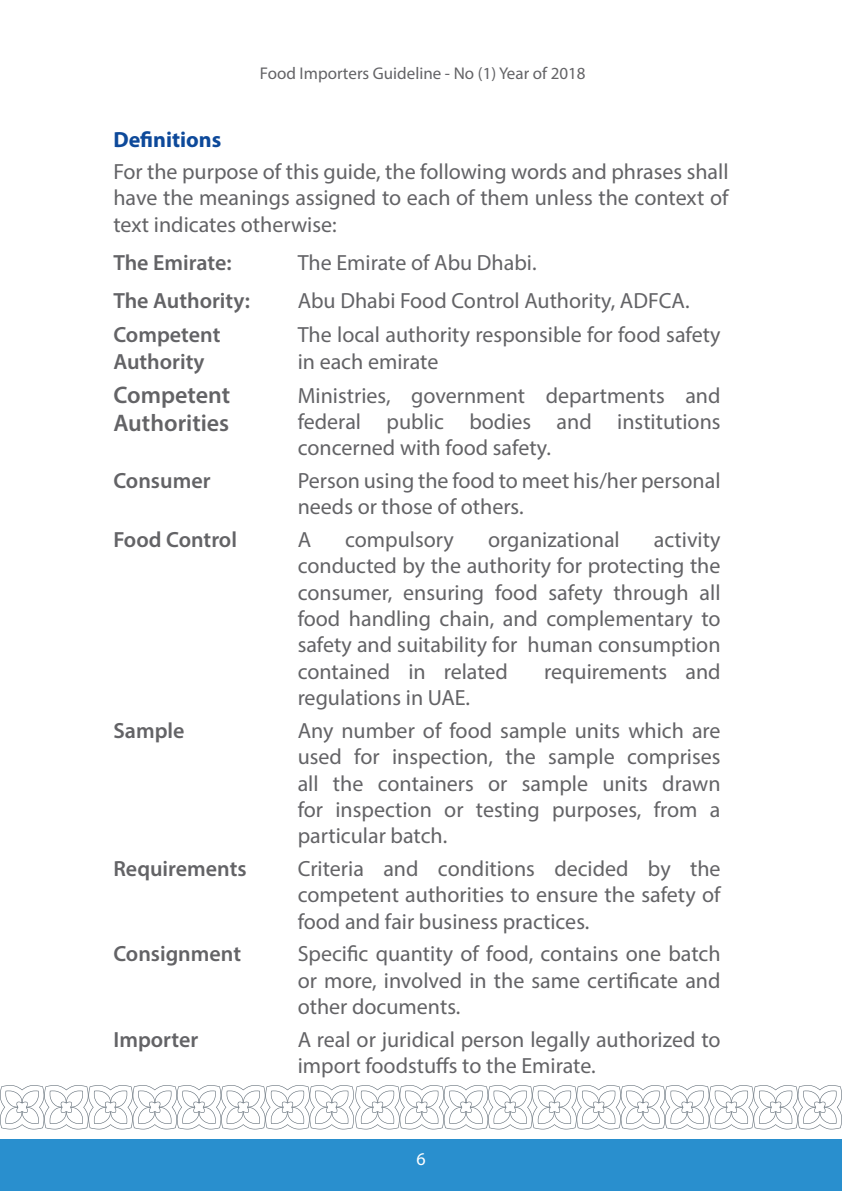
<style>
.page{position:relative;width:842px;height:1191px;background:#fff}
.page>*{position:absolute;margin:0;border:0;box-sizing:border-box;transform-origin:0 0}
.t1{font:600 24px/28.8px "Myriad Pro";color:#636366}
.t2{font:22px/26.4px "Myriad Pro";color:#636366;text-align:justify}
.t3{font:600 22px/26.4px "Myriad Pro";color:#636366}
.t4{font:700 22px "Myriad Pro";color:#0d499a}
.t5{font:18px "Myriad Pro";color:#fff}
.t6{font:17px "Myriad Pro";color:#636366}
</style>
<div class="page">
<svg style="left:0;top:1085px;width:842px;height:44px"></svg>
<div style="left:0;top:1139px;width:842px;height:52px;background:#298fce"></div>
<p class="t6" style="left:260px;top:63px;width:327px">Food Importers Guideline - No (1) Year of 2018</p>
<p class="t4" style="left:113px;top:125px;width:110px">Definitions</p>
<p class="t2" style="left:113px;top:158px;width:617px">For the purpose of this guide, the following words and phrases shall have the meanings assigned to each of them unless the context of text indicates otherwise:</p>
<p class="t3" style="left:113px;top:249px;width:120px">The Emirate:</p>
<p class="t2" style="left:298px;top:249px;width:240px">The Emirate of Abu Dhabi.</p>
<p class="t3" style="left:113px;top:287px;width:138px">The Authority:</p>
<p class="t2" style="left:298px;top:287px;width:393px">Abu Dhabi Food Control Authority, ADFCA.</p>
<p class="t3" style="left:113px;top:321px;width:109px">Competent<br>Authority</p>
<p class="t1" style="left:113px;top:379px;width:118px">Competent<br>Authorities</p>
<p class="t2" style="left:298px;top:321px;width:424px">The local authority responsible for food safety in each emirate</p>
<p class="t2" style="left:298px;top:381px;width:424px">Ministries, government departments and federal public bodies and institutions concerned with food safety.</p>
<p class="t3" style="left:113px;top:467px;width:99px">Consumer</p>
<p class="t2" style="left:298px;top:467px;width:424px">Person using the food to meet his/her personal needs or those of others.</p>
<p class="t3" style="left:113px;top:525px;width:125px">Food Control</p>
<p class="t2" style="left:298px;top:526px;width:15px">A</p>
<p class="t2" style="left:345px;top:526px;width:110px">compulsory</p>
<p class="t2" style="left:488px;top:526px;width:133px">organizational</p>
<p class="t2" style="left:298px;top:526px;width:424px;text-indent:356px">activity conducted by the authority for protecting the consumer, ensuring food safety through all food handling chain, and complementary to safety and suitability for human consumption contained in related</p>
<p class="t2" style="left:544px;top:658px;width:178px">requirements and</p>
<p class="t2" style="left:298px;top:684px;width:174px">regulations in UAE.</p>
<p class="t3" style="left:113px;top:716px;width:73px">Sample</p>
<p class="t2" style="left:298px;top:717px;width:424px">Any number of food sample units which are used for inspection, the sample comprises all the containers or sample units drawn for inspection or testing purposes, from a particular batch.</p>
<p class="t3" style="left:113px;top:854px;width:135px">Requirements</p>
<p class="t2" style="left:298px;top:855px;width:424px">Criteria and conditions decided by the competent authorities to ensure the safety of food and fair business practices.</p>
<p class="t3" style="left:113px;top:940px;width:129px">Consignment</p>
<p class="t2" style="left:298px;top:940px;width:424px">Specific quantity of food, contains one batch or more, involved in the same certificate and other documents.</p>
<p class="t3" style="left:113px;top:1025px;width:86px">Importer</p>
<p class="t2" style="left:298px;top:1025px;width:424px">A real or juridical person legally authorized to import foodstuffs to the Emirate.</p>
<p class="t5" style="left:416px;top:1148px;width:11px">6</p>
</div>
